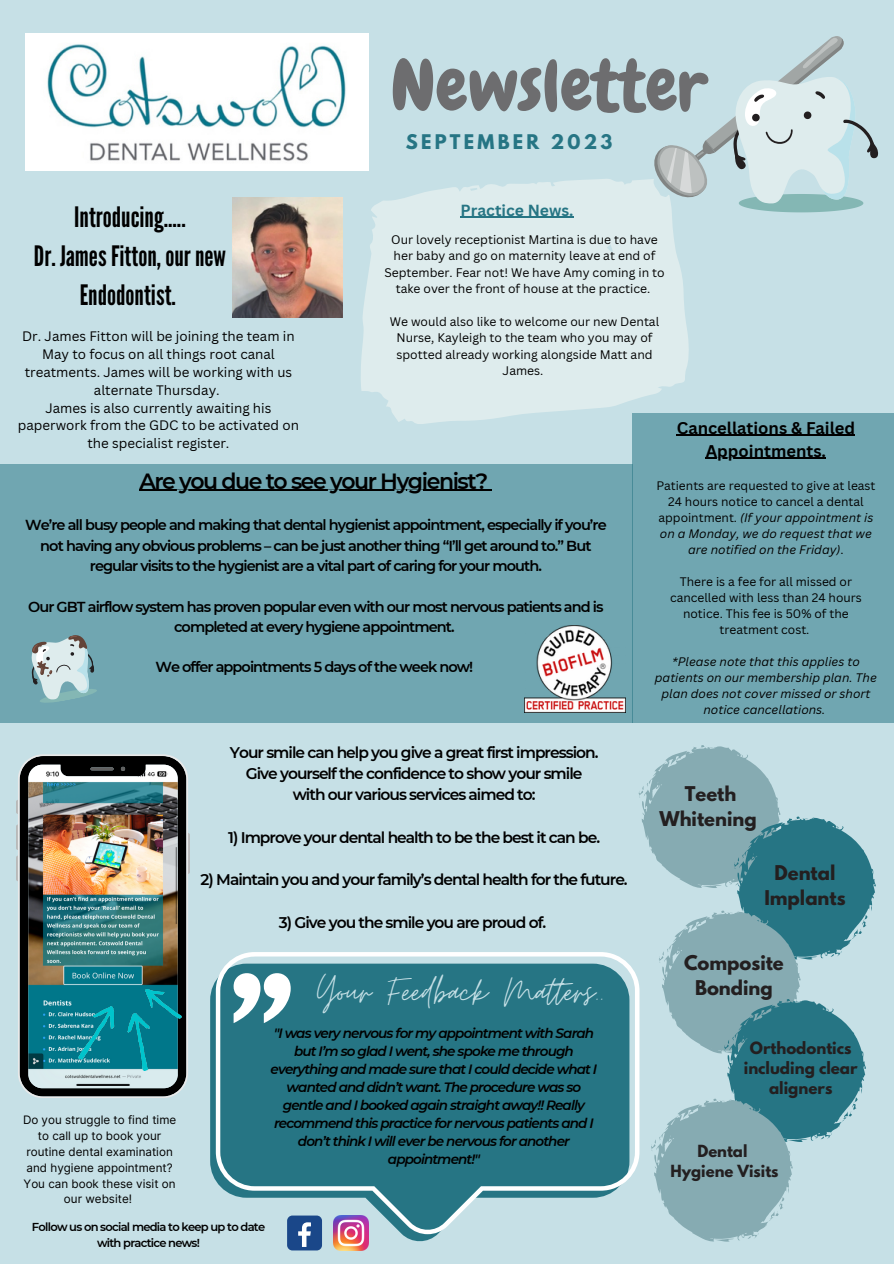
<style>
.page{position:relative;width:894px;height:1264px;background:#fff}
.page>*{position:absolute;margin:0;border:0;box-sizing:border-box;transform-origin:0 0}
.t1{font:71.1px "Chewy";color:#6d6d6f}
.t2{font:43.5px "Moon Time";color:#c6e0e6}
.t3{font:28.05px/38.8px "League Gothic";color:#000;text-align:center}
.t4{font:600 22.05px "Montserrat";letter-spacing:-.065em;color:#000}
.t5{font:700 18px/24.8px "League Spartan";color:#231f20;text-align:center}
.t6{font:700 17.85px "League Spartan";letter-spacing:.18em;color:#267584}
.t7{font:700 16.5px/23px "Canva Sans";color:#000;text-align:center}
.t8{font:700 15.6px "Canva Sans";color:#267584}
.t9{font:600 15.45px "Montserrat";letter-spacing:-.065em;color:#000}
.t10{font:700 15px/20.2px "League Spartan";color:#231f20;text-align:center}
.t11{font:700 14.85px "League Spartan";color:#231f20}
.t12{font:600 14.55px/20.2px "Montserrat";letter-spacing:-.065em;color:#000;text-align:center}
.t13{font:italic 600 13.5px/18px "Montserrat";letter-spacing:-.065em;color:#000;text-align:center}
.t14{font:13.35px/17.9px "Canva Sans";color:#000;text-align:center}
.t15{font:12.15px/16.4px "Canva Sans";color:#000;text-align:center}
.t16{font:12px/16px "Canva Sans";color:#000;text-align:center}
.t17{font:italic 12px/16px "Canva Sans";color:#000;text-align:center}
.t18{font:11.7px/15.9px "Inter";color:#000;text-align:center}
.t19{font:600 11.55px/15.3px "Montserrat";letter-spacing:-.065em;color:#000;text-align:center}
.s1{font-style:italic}
</style>
<div class="page">
<div style="left:0;top:0;width:893px;height:1263px;background:#c6e0e6"></div>
<img style="left:26px;top:33px;width:342px;height:138px">
<svg style="left:654px;top:36px;width:224px;height:176px"></svg>
<div style="left:632px;top:413px;width:261px;height:309px;background:#70a6b1"></div>
<img style="left:333px;top:1243px;width:35px;height:7px">
<div style="left:287px;top:1215px;width:35px;height:35px;background:#1a4789;border-radius:5px"></div>
<svg style="left:302px;top:1243px;width:5px;height:3px"></svg>
<svg style="left:210px;top:980px;width:228px;height:263px"></svg>
<svg style="left:216px;top:952px;width:422px;height:282px;background:#498b99"></svg>
<div style="left:0;top:464px;width:632px;height:258px;background:#70a6b1"></div>
<img style="left:524px;top:626px;width:101px;height:86px">
<svg style="left:31px;top:635px;width:66px;height:68px"></svg>
<svg style="left:16px;top:800px;width:2px;height:14px"></svg>
<svg style="left:16px;top:824px;width:2px;height:57px"></svg>
<svg style="left:188px;top:833px;width:2px;height:41px"></svg>
<img style="left:18px;top:754px;width:170px;height:344px">
<img style="left:78px;top:984px;width:104px;height:86px">
<svg style="left:638px;top:745px;width:237px;height:496px"></svg>
<svg style="left:361px;top:178px;width:328px;height:246px;background:#d9e9eb"></svg>
<img style="left:232px;top:198px;width:110px;height:119px">
<hr style="left:139px;top:490px;width:347px;height:1px;background:#000">
<hr style="left:676px;top:435px;width:178px;height:1px;background:#000">
<hr style="left:705px;top:458px;width:120px;height:1px;background:#000">
<hr style="left:460px;top:217px;width:113px;height:1px;background:#267584">
<p class="t1" style="left:390px;top:41px;width:318px">Newsletter</p>
<p class="t6" style="left:405px;top:133px;width:208px">SEPTEMBER 2023</p>
<p class="t8" style="left:460px;top:199px;width:114px">Practice News.</p>
<p class="t15" style="left:384px;top:231px;width:282px">Our lovely receptionist Martina is due to have her baby and go on maternity leave at end of September. Fear not! We have Amy coming in to take over the front of house at the practice.</p>
<p class="t15" style="left:389px;top:313px;width:271px">We would also like to welcome our new Dental Nurse, Kayleigh to the team who you may of spotted already working alongside Matt and James.</p>
<p class="t3" style="left:74px;top:198px;width:113px">Introducing.....</p>
<p class="t3" style="left:34px;top:237px;width:193px">Dr. JamesFitton,ournew<br>Endodontist.</p>
<p class="t14" style="left:22px;top:327px;width:274px">Dr. James Fitton will be joining the team in May to focus on all things root canal treatments. James will be working with us alternate Thursday.</p>
<p class="t14" style="left:18px;top:398px;width:282px">James is also currently awaiting his paperwork from the GDC to be activated on the specialist register.</p>
<p class="t7" style="left:676px;top:416px;width:180px">Cancellations &amp; Failed<br>Appointments.</p>
<p class="t16" style="left:656px;top:477px;width:220px">Patients are requested to give at least 24 hours notice to cancel a dental appointment. <span class="s1">(If your appointment is on a Monday, we do request that we are notified on the Friday)</span>.</p>
<p class="t16" style="left:669px;top:573px;width:193px">There is a fee for all missed or cancelled with less than 24 hours notice. This fee is 50% of the treatment cost.</p>
<p class="t17" style="left:654px;top:653px;width:223px">*Please note that this applies to patients on our membership plan. The plan does not cover missed or short notice cancellations.</p>
<p class="t4" style="left:139px;top:467px;width:350px">Are you due to see your Hygienist?</p>
<p class="t12" style="left:25px;top:515px;width:583px">We’re all busy people and making that dental hygienist appointment, especially if you’re not having any obvious problems – can be just another thing “I’ll get around to.” But regular visits to the hygienist are a vital part of caring for your mouth.</p>
<p class="t12" style="left:28px;top:596px;width:577px">Our GBT airflow system has proven popular even with our most nervous patients and is completed at every hygiene appointment.</p>
<p class="t12" style="left:155px;top:657px;width:319px">We offer appointments 5 days of the week now!</p>
<p class="t9" style="left:230px;top:743px;width:370px">Your smile can help you give a great first impression.</p>
<p class="t9" style="left:246px;top:764px;width:338px">Give yourself the confidence to show your smile</p>
<p class="t9" style="left:293px;top:785px;width:244px">with our various services aimed to:</p>
<p class="t9" style="left:228px;top:828px;width:373px">1) Improve your dental health to be the best it can be.</p>
<p class="t9" style="left:200px;top:870px;width:428px">2) Maintain you and your family’s dental health for the future.</p>
<p class="t9" style="left:279px;top:912px;width:269px">3) Give you the smile you are proud of.</p>
<p class="t18" style="left:23px;top:1111px;width:155px">Do you struggle to find time to call up to book your routine dental examination and hygiene appointment?<br>You can book these visit on our website!</p>
<p class="t2" style="left:317px;top:964px;width:288px">Your Feedback Mat ers.</p>
<p class="t13" style="left:270px;top:1024px;width:328px">"I was very nervous for my appointment with Sarah but I’m so glad I went, she spoke me through everything and made sure that I could decide what I wanted and didn’t want. The procedure was so gentle and I booked again straight away!! Really recommend this practice for nervous patients and I don’t think I will ever be nervous for another appointment!"</p>
<p class="t19" style="left:32px;top:1219px;width:235px">Follow us on social media to keep up to date with practice news!</p>
<p class="t5" style="left:659px;top:784px;width:99px">Teeth<br>Whitening</p>
<p class="t5" style="left:764px;top:862px;width:83px">Dental<br>Implants</p>
<p class="t5" style="left:683px;top:953px;width:101px">Composite<br>Bonding</p>
<p class="t10" style="left:743px;top:1039px;width:115px">Orthodontics including clear aligners</p>
<p class="t11" style="left:697px;top:1143px;width:52px">Dental</p>
<p class="t11" style="left:670px;top:1163px;width:109px">Hygiene Visits</p>
</div>
